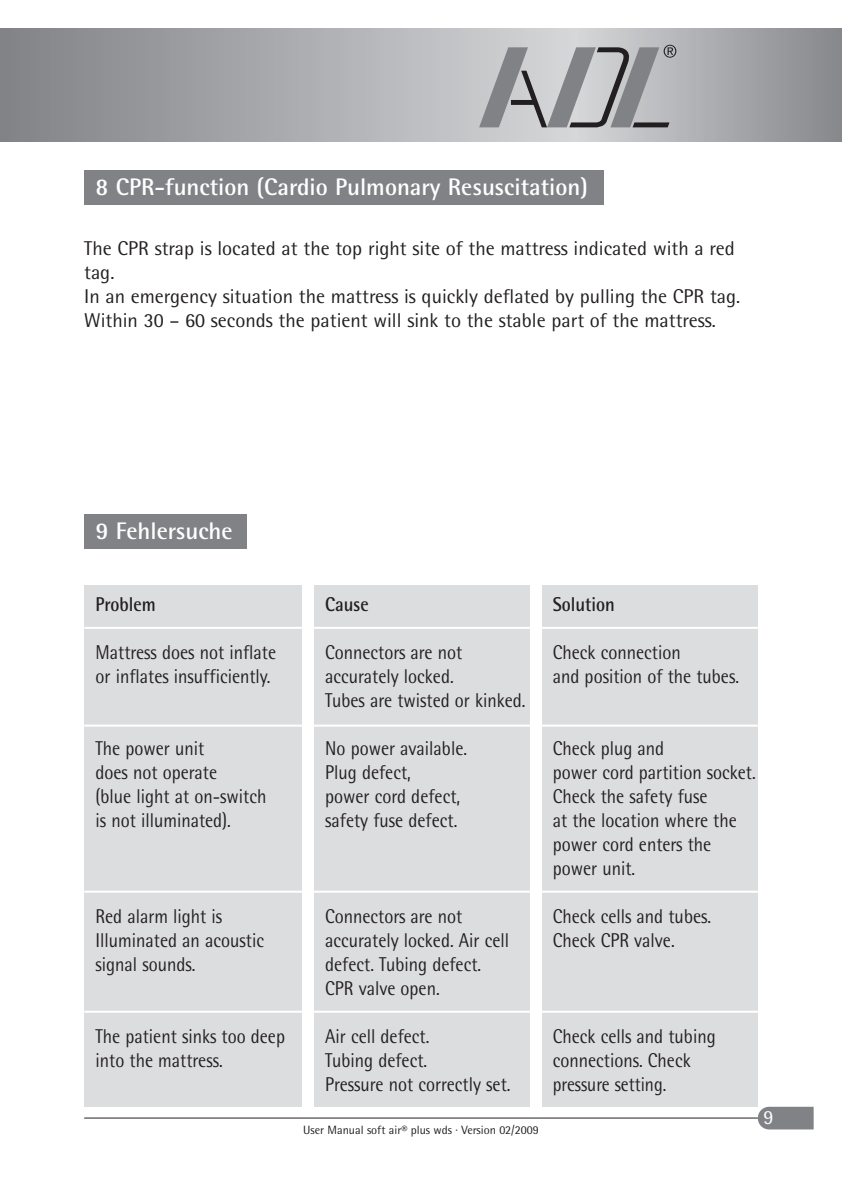
<style>
.page{position:relative;width:842px;height:1191px;background:#fff}
.page>*{position:absolute;margin:0;border:0;box-sizing:border-box;transform-origin:0 0}
.t1{font:700 24px "Rotis Semi Sans";color:#fff}
.t2{font:20px/24px "Rotis Semi Sans";color:#231f20;scale:.9 1}
.t3{font:20px/24px "Rotis Semi Sans";color:#231f20}
.t4{font:700 20px "Rotis Semi Sans";color:#231f20;scale:.9 1}
.t5{font:20px "Rotis Semi Sans";color:#231f20;scale:.88 1}
.t6{font:20px "Rotis Semi Sans";color:#fff}
.t7{font:12px "Rotis Semi Sans";color:#231f20}
</style>
<div class="page">
<div style="left:0;top:28px;width:575px;height:114px;background:linear-gradient(to right,#808285,#d5d6d8)"></div>
<div style="left:575px;top:28px;width:267px;height:114px;background:linear-gradient(to right,#d6d6d9,#85878b)"></div>
<svg style="left:479px;top:45px;width:197px;height:82px;background:#a6a7a9"></svg>
<svg style="left:758px;top:1106px;width:56px;height:23px"></svg>
<hr style="left:84px;top:1117px;width:674px;height:1px;background:#231f20">
<div style="left:84px;top:514px;width:163px;height:34px;background:#808285"></div>
<div style="left:84px;top:170px;width:519px;height:34px;background:#808285"></div>
<div style="left:84px;top:585px;width:674px;height:521px;background:#dcdddf"></div>
<hr style="left:84px;top:627px;width:674px;height:2px;background:#fff">
<hr style="left:84px;top:724px;width:674px;height:2px;background:#fff">
<hr style="left:84px;top:1010px;width:674px;height:2px;background:#fff">
<hr style="left:84px;top:890px;width:674px;height:2px;background:#fff">
<div style="left:302px;top:585px;width:12px;height:521px;background:#fff"></div>
<div style="left:530px;top:585px;width:11px;height:521px;background:#fff"></div>
<p class="t1" style="left:96px;top:178px;width:494px">8 CPR-function (Cardio Pulmonary Resuscitation)</p>
<p class="t3" style="left:84px;top:238px;width:657px">The CPR strap is located at the top right site of the mattress indicated with a red tag.<br>In an emergency situation the mattress is quickly deflated by pulling the CPR tag.<br>Within 30 – 60 seconds the patient will sink to the stable part of the mattress.</p>
<p class="t1" style="left:96px;top:522px;width:139px">9 Fehlersuche</p>
<p class="t4" style="left:96px;top:596px;width:69px">Problem</p>
<p class="t4" style="left:325px;top:596px;width:50px">Cause</p>
<p class="t4" style="left:553px;top:596px;width:70px">Solution</p>
<p class="t2" style="left:96px;top:642px;width:202px">Mattress does not inflate</p>
<p class="t2" style="left:325px;top:642px;width:154px">Connectors are not</p>
<p class="t2" style="left:553px;top:642px;width:144px">Check connection</p>
<p class="t2" style="left:96px;top:666px;width:196px">or inflates insufficiently.</p>
<p class="t2" style="left:325px;top:666px;width:144px">accurately locked.</p>
<p class="t2" style="left:553px;top:666px;width:208px">and position of the tubes.</p>
<p class="t2" style="left:325px;top:690px;width:224px">Tubes are twisted or kinked.</p>
<p class="t2" style="left:96px;top:738px;width:122px">The power unit</p>
<p class="t2" style="left:325px;top:738px;width:159px">No power available.</p>
<p class="t2" style="left:553px;top:738px;width:125px">Check plug and</p>
<p class="t2" style="left:96px;top:762px;width:137px">does not operate</p>
<p class="t2" style="left:325px;top:762px;width:97px">Plug defect,</p>
<p class="t2" style="left:553px;top:762px;width:227px">power cord partition socket.</p>
<p class="t2" style="left:96px;top:786px;width:191px">(blue light at on-switch</p>
<p class="t2" style="left:325px;top:786px;width:151px">power cord defect,</p>
<p class="t2" style="left:553px;top:786px;width:174px">Check the safety fuse</p>
<p class="t2" style="left:96px;top:810px;width:152px">is not illuminated).</p>
<p class="t2" style="left:325px;top:810px;width:148px">safety fuse defect.</p>
<p class="t2" style="left:553px;top:810px;width:206px">at the location where the power cord enters the power unit.</p>
<p class="t2" style="left:96px;top:906px;width:142px">Red alarm light is</p>
<p class="t2" style="left:325px;top:906px;width:154px">Connectors are not</p>
<p class="t2" style="left:553px;top:906px;width:177px">Check cells and tubes.</p>
<p class="t2" style="left:96px;top:930px;width:189px">Illuminated an acoustic</p>
<p class="t2" style="left:325px;top:930px;width:206px">accurately locked. Air cell</p>
<p class="t2" style="left:553px;top:930px;width:137px">Check CPR valve.</p>
<p class="t2" style="left:96px;top:954px;width:112px">signal sounds.</p>
<p class="t2" style="left:325px;top:954px;width:175px">defect. Tubing defect.<br>CPR valve open.</p>
<p class="t2" style="left:96px;top:1026px;width:212px">The patient sinks too deep</p>
<p class="t2" style="left:325px;top:1026px;width:117px">Air cell defect.</p>
<p class="t2" style="left:553px;top:1026px;width:182px">Check cells and tubing</p>
<p class="t2" style="left:96px;top:1050px;width:143px">into the mattress.</p>
<p class="t2" style="left:325px;top:1050px;width:115px">Tubing defect.</p>
<p class="t2" style="left:553px;top:1050px;width:155px">connections. Check</p>
<p class="t2" style="left:325px;top:1074px;width:207px">Pressure not correctly set.</p>
<p class="t5" style="left:553px;top:1076px;width:131px">pressure setting.</p>
<p class="t7" style="left:303px;top:1126px;width:237px">User Manual soft air® plus wds · Version 02/2009</p>
<p class="t6" style="left:763px;top:1110px;width:12px">9</p>
</div>
